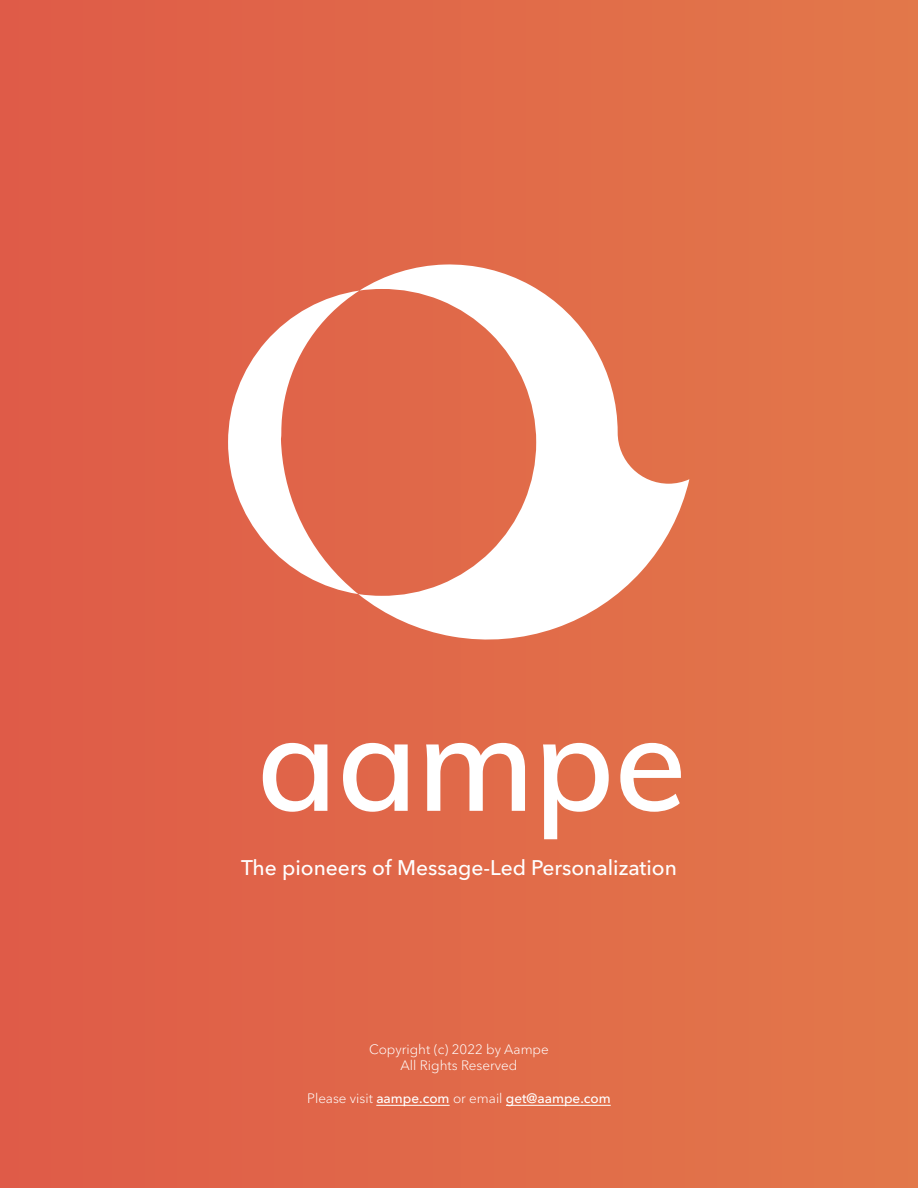
<style>
.page{position:relative;width:918px;height:1188px;background:#fff}
.page>*{position:absolute;margin:0;border:0;box-sizing:border-box;transform-origin:0 0}
.t1{font:500 21px "Avenir Next Cyr";color:#fff}
.t2{font:300 13.5px/16.2px "Avenir Next Cyr";color:#fff;text-align:center}
.t3{font:500 13.5px "Avenir Next Cyr";color:#fff}
.s1{font-weight:300}
</style>
<div class="page">
<div style="left:0;top:0;width:918px;height:1188px;background:linear-gradient(to right,#df5b48,#e2784a)"></div>
<hr style="left:376px;top:1105px;width:74px;height:1px;background:#fff">
<hr style="left:506px;top:1105px;width:105px;height:1px;background:#fff">
<svg style="left:358px;top:264px;width:331px;height:378px;fill:#e16f49"></svg>
<svg style="left:228px;top:291px;width:131px;height:303px"></svg>
<svg style="left:263px;top:743px;width:418px;height:96px"></svg>
<p class="t1" style="left:241px;top:855px;width:437px">The pioneers of Message-Led Personalization</p>
<p class="t2" style="left:369px;top:1041px;width:181px">Copyright (c) 2022 by Aampe<br>All Rights Reserved</p>
<p class="t3" style="left:307px;top:1090px;width:305px"><span class="s1">Please visit</span> aampe.com <span class="s1">or email</span> get@aampe.com</p>
</div>
